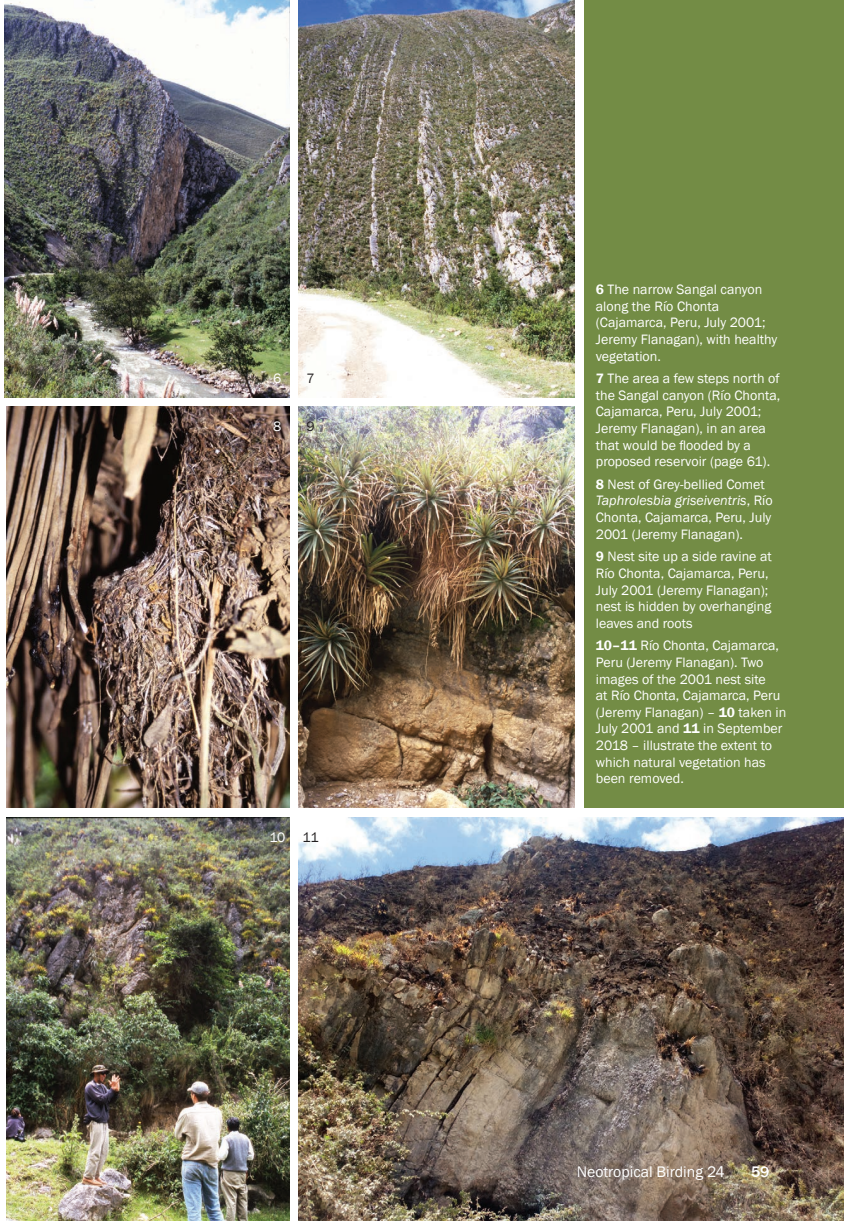
<style>
.page{position:relative;width:844px;height:1221px;background:#fff}
.page>*{position:absolute;margin:0;border:0;box-sizing:border-box;transform-origin:0 0}
.t1{font:15.75px "Franklin Gothic";color:#fff}
.t2{font:500 15.75px "Franklin Gothic";color:#fff}
.t3{font:14px/16.6px "Franklin Gothic";color:#fff}
.t4{font:14px "Franklin Gothic";color:#231f20}
.s1{font-weight:600}
.s2{font-style:italic}
</style>
<div class="page">
<img style="left:298px;top:0;width:276px;height:398px">
<img style="left:5px;top:0;width:285px;height:398px">
<div style="left:584px;top:0;width:259px;height:807px;background:#738c45"></div>
<img style="left:6px;top:406px;width:284px;height:401px">
<img style="left:298px;top:406px;width:276px;height:401px">
<img style="left:6px;top:817px;width:284px;height:403px">
<img style="left:298px;top:817px;width:545px;height:403px">
<p class="t3" style="left:273px;top:370px;width:10px">6</p>
<p class="t4" style="left:306px;top:369px;width:10px">7</p>
<p class="t3" style="left:273px;top:418px;width:10px">8</p>
<p class="t4" style="left:306px;top:417px;width:10px">9</p>
<p class="t3" style="left:269px;top:829px;width:17px">10</p>
<p class="t4" style="left:302px;top:828px;width:18px">11</p>
<p class="t3" style="left:595px;top:281px;width:183px"><span class="s1">6</span> The narrow Sangal canyon along the Río Chonta (Cajamarca, Peru, July 2001;<br>Jeremy Flanagan), with healthy vegetation.</p>
<p class="t3" style="left:595px;top:370px;width:186px"><span class="s1">7</span> The area a few steps north of the Sangal canyon (Río Chonta,<br>Cajamarca, Peru, July 2001;<br>Jeremy Flanagan), in an area that would be flooded by a proposed reservoir (page 61).</p>
<p class="t3" style="left:595px;top:476px;width:178px"><span class="s1">8</span> Nest of Grey-bellied Comet<br><span class="s2">Taphrolesbia griseiventris</span>, Río<br>Chonta, Cajamarca, Peru, July<br>2001 (Jeremy Flanagan).</p>
<p class="t3" style="left:595px;top:548px;width:177px"><span class="s1">9</span> Nest site up a side ravine at<br>Río Chonta, Cajamarca, Peru,<br>July 2001 (Jeremy Flanagan); nest is hidden by overhanging leaves and roots</p>
<p class="t3" style="left:595px;top:637px;width:192px"><span class="s1">10–11</span> Río Chonta, Cajamarca,<br>Peru (Jeremy Flanagan). Two images of the 2001 nest site<br>at Río Chonta, Cajamarca, Peru (Jeremy Flanagan) – <span class="s1">10</span> taken in<br>July 2001 and <span class="s1">11</span> in September<br>2018 – illustrate the extent to which natural vegetation has been removed.</p>
<p class="t1" style="left:576px;top:1161px;width:149px">Neotropical Birding 24</p>
<p class="t2" style="left:750px;top:1161px;width:20px">59</p>
</div>
